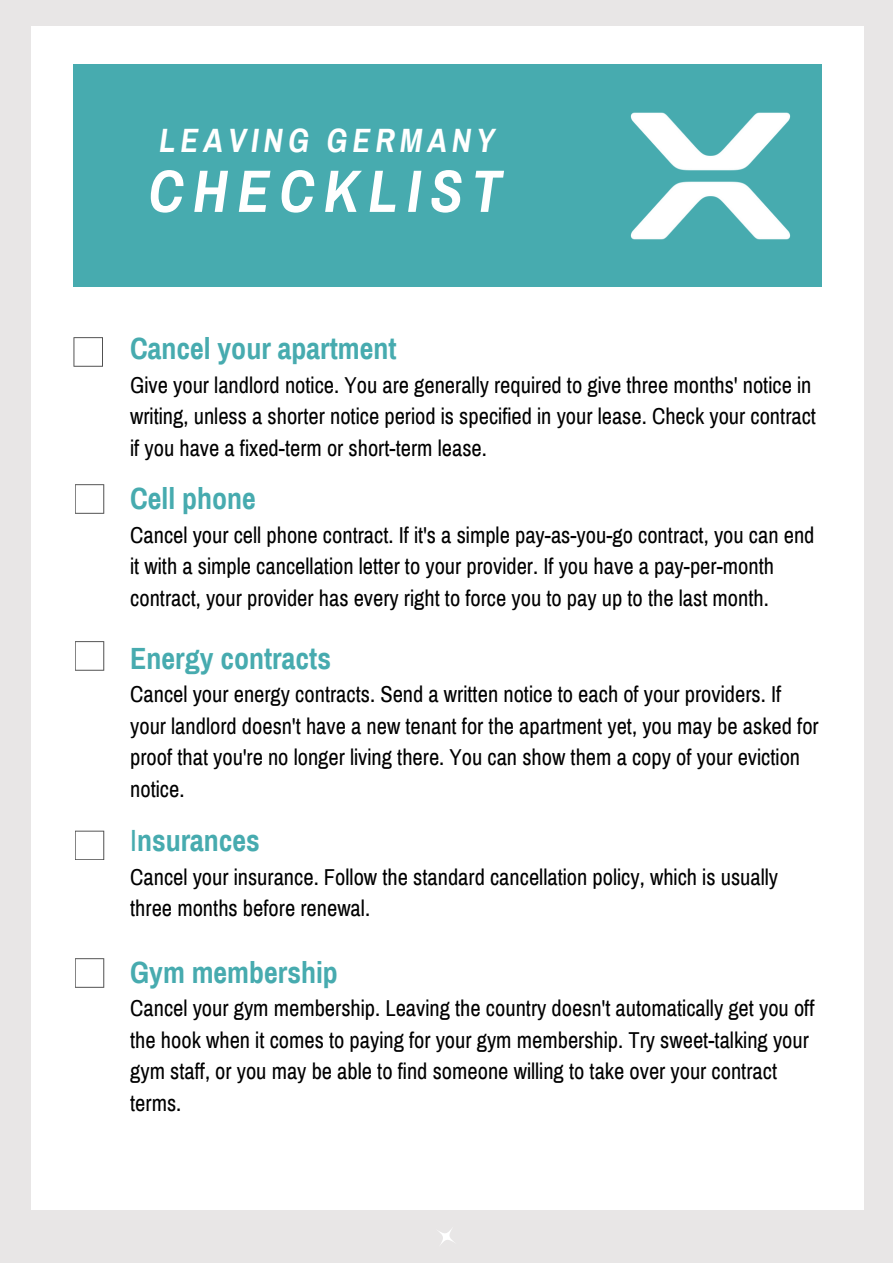
<style>
.page{position:relative;width:893px;height:1264px;background:#fff}
.page>*{position:absolute;margin:0;border:0;box-sizing:border-box;transform-origin:0 0}
.t1{font:italic 700 60px "Archivo Narrow";letter-spacing:.15em;color:#fff}
.t2{font:italic 700 33px "Archivo Narrow";letter-spacing:.15em;color:#fff}
.t3{font:700 30px "Archivo Narrow";color:#47abaf}
.t4{font:22.5px/31.5px "Archivo Narrow";color:#000}
.s1{font-weight:400}
</style>
<div class="page">
<div style="left:0;top:0;width:892px;height:1262px;background:#e8e6e6"></div>
<div style="left:31px;top:26px;width:832px;height:1183px;background:#fff"></div>
<svg style="left:439px;top:1229px;width:15px;height:16px"></svg>
<svg style="left:73px;top:337px;width:30px;height:30px"></svg>
<svg style="left:75px;top:484px;width:29px;height:30px"></svg>
<svg style="left:75px;top:641px;width:29px;height:29px"></svg>
<svg style="left:75px;top:830px;width:29px;height:30px"></svg>
<svg style="left:75px;top:958px;width:29px;height:29px"></svg>
<div style="left:73px;top:65px;width:526px;height:222px;background:#47abaf"></div>
<div style="left:585px;top:65px;width:236px;height:222px;background:#47abaf"></div>
<img style="left:630px;top:112px;width:161px;height:128px">
<p class="t2" style="left:159px;top:123px;width:337px">LEAVING GERMANY</p>
<p class="t1" style="left:148px;top:159px;width:355px">CHECKLIST</p>
<p class="t3" style="left:130px;top:332px;width:268px">Cancel your apartment</p>
<p class="t4" style="left:130px;top:369px;width:687px">Give your landlord notice. You are generally required to give three months' notice in writing, unless a shorter notice period is specified in your lease. Check your contract if you have a fixed-term or short-term lease.</p>
<p class="t3" style="left:130px;top:483px;width:127px">Cell phone</p>
<p class="t4" style="left:130px;top:519px;width:685px">Cancel your cell phone contract. If it's a simple pay-as-you-go contract, you can end it with a simple cancellation letter to your provider. If you have a pay-per-month contract, your provider has every right to force you to pay up to the last month.</p>
<p class="t3" style="left:130px;top:642px;width:202px">Energy contracts</p>
<p class="t4" style="left:130px;top:679px;width:690px">Cancel your energy contracts. Send a written notice to each of your providers. If your landlord doesn't have a new tenant for the apartment yet, you may be asked for proof that you're no longer living there. You can show them a copy of your eviction notice.</p>
<p class="t3" style="left:130px;top:824px;width:131px"><span class="s1">I</span>nsurances</p>
<p class="t4" style="left:130px;top:861px;width:649px">Cancel your insurance. Follow the standard cancellation policy, which is usually three months before renewal.</p>
<p class="t3" style="left:130px;top:956px;width:209px">Gym membership</p>
<p class="t4" style="left:130px;top:993px;width:685px">Cancel your gym membership. Leaving the country doesn't automatically get you off the hook when it comes to paying for your gym membership. Try sweet-talking your gym staff, or you may be able to find someone willing to take over your contract terms.</p>
</div>
